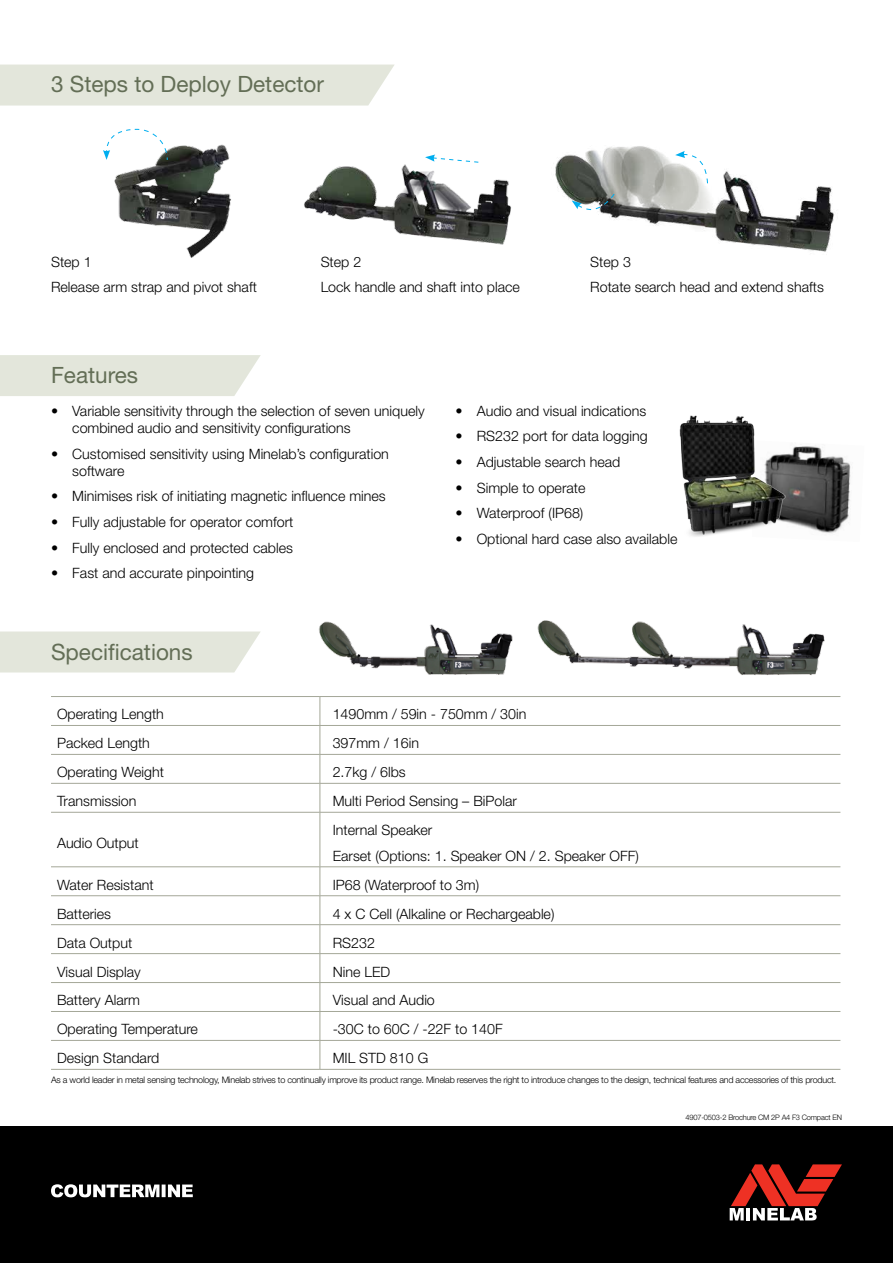
<style>
.page{position:relative;width:893px;height:1263px;background:#fff}
.page>*{position:absolute;margin:0;border:0;box-sizing:border-box;transform-origin:0 0}
.t1{font:22.5px "Helvetica Neue LT Std";color:#636e56}
.t2{font:300 14.25px/25.7px "Helvetica Neue LT Std";color:#000}
.t3{font:300 9px "Helvetica Neue LT Std";letter-spacing:-.025em;color:#000}
.t4{font:300 7.5px "Helvetica Neue LT Std";letter-spacing:-.025em;color:#000}
</style>
<div class="page">
<div style="left:0;top:1126px;width:893px;height:137px;background:#000"></div>
<div style="left:0;top:65px;width:394px;height:41px;background:#e3e6db"></div>
<div style="left:0;top:355px;width:261px;height:41px;background:#e3e6db"></div>
<svg style="left:0;top:631px;width:261px;height:41px;background:#e4e7dd"></svg>
<img style="left:114px;top:144px;width:117px;height:114px">
<svg style="left:103px;top:128px;width:65px;height:33px"></svg>
<img style="left:319px;top:621px;width:194px;height:54px">
<img style="left:537px;top:620px;width:288px;height:55px">
<img style="left:304px;top:154px;width:207px;height:91px">
<img style="left:555px;top:146px;width:279px;height:106px">
<svg style="left:425px;top:155px;width:54px;height:8px"></svg>
<svg style="left:675px;top:151px;width:34px;height:33px"></svg>
<svg style="left:572px;top:193px;width:44px;height:22px"></svg>
<hr style="left:51px;top:696px;width:269px;height:1px;background:#a4a798">
<hr style="left:320px;top:696px;width:520px;height:1px;background:#a4a798">
<hr style="left:51px;top:725px;width:269px;height:1px;background:#a4a798">
<hr style="left:320px;top:725px;width:520px;height:1px;background:#a4a798">
<hr style="left:51px;top:754px;width:269px;height:1px;background:#a4a798">
<hr style="left:320px;top:754px;width:520px;height:1px;background:#a4a798">
<hr style="left:51px;top:783px;width:269px;height:1px;background:#a4a798">
<hr style="left:320px;top:783px;width:520px;height:1px;background:#a4a798">
<svg style="left:320px;top:697px;width:1px;height:115px"></svg>
<hr style="left:51px;top:812px;width:269px;height:1px;background:#a4a798">
<hr style="left:320px;top:812px;width:520px;height:1px;background:#a4a798">
<hr style="left:320px;top:812px;width:1px;height:55px;background:#a4a798">
<hr style="left:51px;top:866px;width:269px;height:1px;background:#a4a798">
<hr style="left:320px;top:866px;width:520px;height:1px;background:#a4a798">
<hr style="left:51px;top:895px;width:269px;height:1px;background:#a4a798">
<hr style="left:320px;top:895px;width:520px;height:1px;background:#a4a798">
<hr style="left:51px;top:924px;width:269px;height:1px;background:#a4a798">
<hr style="left:320px;top:924px;width:520px;height:1px;background:#a4a798">
<hr style="left:51px;top:953px;width:269px;height:1px;background:#a4a798">
<hr style="left:320px;top:953px;width:520px;height:1px;background:#a4a798">
<hr style="left:51px;top:982px;width:269px;height:1px;background:#a4a798">
<hr style="left:320px;top:982px;width:520px;height:1px;background:#a4a798">
<hr style="left:51px;top:1011px;width:269px;height:1px;background:#a4a798">
<hr style="left:320px;top:1011px;width:520px;height:1px;background:#a4a798">
<hr style="left:51px;top:1040px;width:269px;height:1px;background:#a4a798">
<hr style="left:320px;top:1040px;width:520px;height:1px;background:#a4a798">
<svg style="left:320px;top:867px;width:1px;height:202px"></svg>
<hr style="left:51px;top:1069px;width:269px;height:1px;background:#a4a798">
<hr style="left:320px;top:1069px;width:520px;height:1px;background:#a4a798">
<svg style="left:51px;top:1184px;width:142px;height:13px"></svg>
<svg style="left:730px;top:1164px;width:112px;height:56px"></svg>
<img style="left:792px;top:445px;width:59px;height:89px">
<img style="left:679px;top:415px;width:113px;height:122px">
<h1 class="t1" style="left:51px;top:70px;width:274px">3 Steps to Deploy Detector</h1>
<p class="t2" style="left:51px;top:248px;width:207px">Step 1<br>Release arm strap and pivot shaft</p>
<p class="t2" style="left:321px;top:248px;width:201px">Step 2<br>Lock handle and shaft into place</p>
<p class="t2" style="left:590px;top:248px;width:235px">Step 3<br>Rotate search head and extend shafts</p>
<h1 class="t1" style="left:51px;top:361px;width:89px">Features</h1>
<p class="t2" style="left:72px;top:402px;width:354px;line-height:17.1px;text-indent:-21px">• Variable sensitivity through the selection of seven uniquely combined audio and sensitivity configurations</p>
<p class="t2" style="left:72px;top:445px;width:318px;line-height:17.1px;text-indent:-21px">• Customised sensitivity using Minelab’s configuration software</p>
<p class="t2" style="left:51px;top:483px;width:336px">• Minimises risk of initiating magnetic influence mines</p>
<p class="t2" style="left:51px;top:509px;width:244px">• Fully adjustable for operator comfort</p>
<p class="t2" style="left:51px;top:534px;width:243px">• Fully enclosed and protected cables</p>
<p class="t2" style="left:51px;top:560px;width:205px">• Fast and accurate pinpointing</p>
<h1 class="t1" style="left:51px;top:639px;width:143px">Specifications</h1>
<p class="t2" style="left:455px;top:398px;width:192px">• Audio and visual indications</p>
<p class="t2" style="left:455px;top:423px;width:194px">• RS232 port for data logging</p>
<p class="t2" style="left:455px;top:449px;width:166px">• Adjustable search head</p>
<p class="t2" style="left:455px;top:474px;width:132px">• Simple to operate</p>
<p class="t2" style="left:455px;top:500px;width:129px">• Waterproof (IP68)</p>
<p class="t2" style="left:455px;top:526px;width:223px">• Optional hard case also available</p>
<p class="t2" style="left:57px;top:701px;width:108px">Operating Length</p>
<p class="t2" style="left:333px;top:701px;width:195px">1490mm / 59in - 750mm / 30in</p>
<p class="t2" style="left:57px;top:730px;width:94px">Packed Length</p>
<p class="t2" style="left:333px;top:730px;width:88px">397mm / 16in</p>
<p class="t2" style="left:57px;top:759px;width:108px">Operating Weight</p>
<p class="t2" style="left:333px;top:759px;width:75px">2.7kg / 6lbs</p>
<p class="t2" style="left:57px;top:788px;width:81px">Transmission</p>
<p class="t2" style="left:333px;top:788px;width:186px">Multi Period Sensing – BiPolar</p>
<p class="t2" style="left:57px;top:830px;width:83px">Audio Output</p>
<p class="t2" style="left:333px;top:817px;width:308px">Internal Speaker<br>Earset (Options: 1. Speaker ON / 2. Speaker OFF)</p>
<p class="t2" style="left:57px;top:871px;width:98px">Water Resistant</p>
<p class="t2" style="left:333px;top:871px;width:148px">IP68 (Waterproof to 3m)</p>
<p class="t2" style="left:57px;top:900px;width:56px">Batteries</p>
<p class="t2" style="left:333px;top:900px;width:223px">4 x C Cell (Alkaline or Rechargeable)</p>
<p class="t2" style="left:57px;top:929px;width:77px">Data Output</p>
<p class="t2" style="left:333px;top:929px;width:44px">RS232</p>
<p class="t2" style="left:57px;top:958px;width:85px">Visual Display</p>
<p class="t2" style="left:333px;top:958px;width:59px">Nine LED</p>
<p class="t2" style="left:57px;top:987px;width:85px">Battery Alarm</p>
<p class="t2" style="left:333px;top:987px;width:104px">Visual and Audio</p>
<p class="t2" style="left:57px;top:1016px;width:142px">Operating Temperature</p>
<p class="t2" style="left:333px;top:1016px;width:172px">-30C to 60C / -22F to 140F</p>
<p class="t2" style="left:57px;top:1045px;width:104px">Design Standard</p>
<p class="t2" style="left:333px;top:1045px;width:97px">MIL STD 810 G</p>
<p class="t3" style="left:51px;top:1074px;width:787px">As a world leader in metal sensing technology, Minelab strives to continually improve its product range. Minelab reserves the right to introduce changes to the design, technical features and accessories of this product.</p>
<p class="t4" style="left:685px;top:1112px;width:158px">4907-0503-2 Brochure CM 2P A4 F3 Compact EN</p>
</div>
